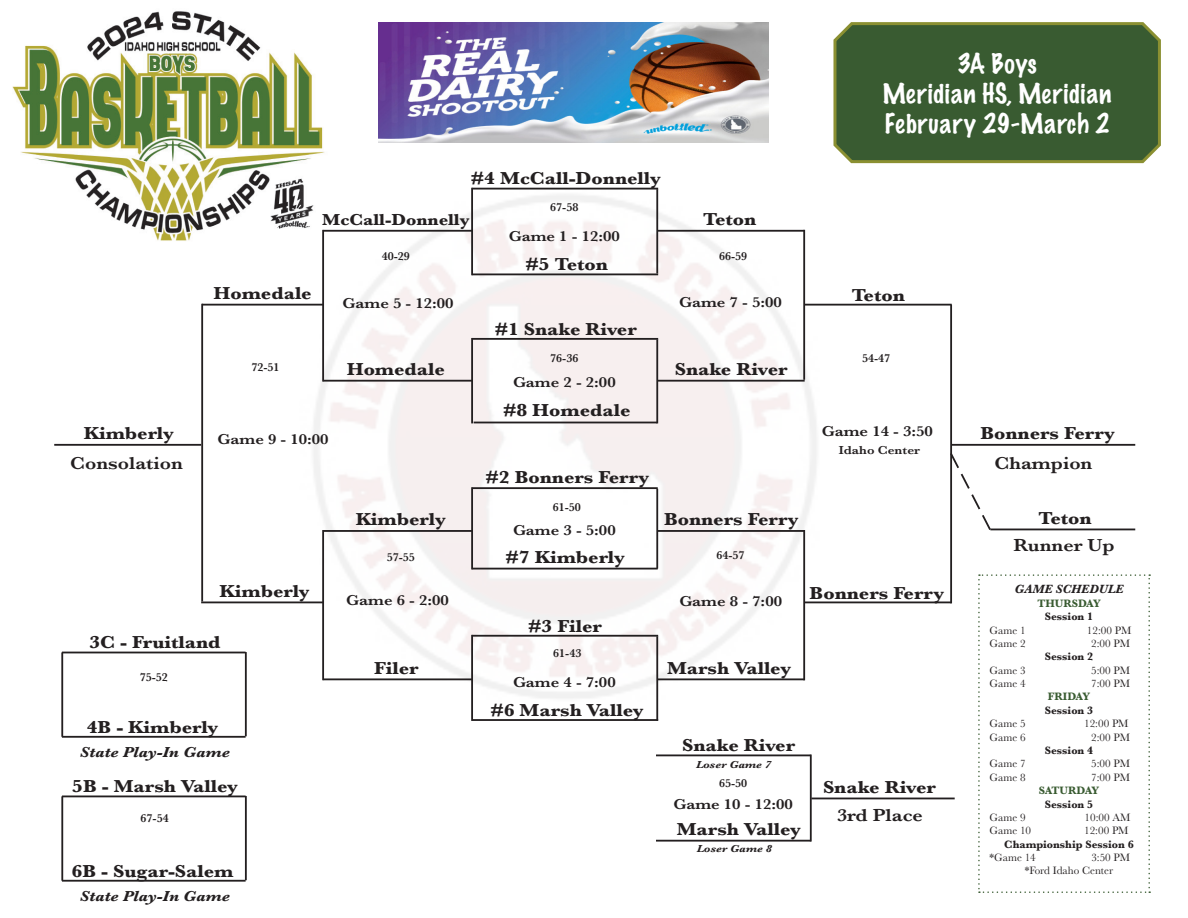
<style>
.page{position:relative;width:1188px;height:918px;background:#fff}
.page>*{position:absolute;margin:0;border:0;box-sizing:border-box;transform-origin:0 0}
.t1{font:100 25.05px "Marker Felt";letter-spacing:.035em;color:#fff}
.t2{font:700 18px "Baskerville";color:#231f20;scale:1.11 1}
.t3{font:600 18px "Baskerville";color:#231f20;scale:1.11 1}
.t4{font:700 16.5px "Baskerville";color:#231f20;scale:1.11 1}
.t5{font:600 15px "Baskerville";color:#231f20;scale:1.11 1}
.t6{font:italic 700 15px "Baskerville";color:#231f20;scale:1.11 1}
.t7{font:italic 700 12.45px "Baskerville";color:#231f20}
.t8{font:600 12px "Baskerville";color:#231f20}
.t9{font:600 12px "Baskerville";color:#231f20;scale:1.11 1}
.t10{font:11.1px "Baskerville";color:#231f20}
.t11{font:700 11.1px "Baskerville";color:#231f20}
.t12{font:700 11.1px "Baskerville";color:#395b31}
.t13{font:italic 700 10.5px "Baskerville";color:#231f20;scale:1.11 1}
</style>
<div class="page">
<img style="left:12px;top:11px;width:313px;height:230px">
<hr style="left:473px;top:188px;width:185px;height:2px;background:#231f20">
<hr style="left:473px;top:273px;width:185px;height:2px;background:#231f20">
<hr style="left:473px;top:338px;width:185px;height:2px;background:#231f20">
<hr style="left:473px;top:487px;width:185px;height:2px;background:#231f20">
<hr style="left:473px;top:568px;width:185px;height:2px;background:#231f20">
<hr style="left:473px;top:635px;width:185px;height:2px;background:#231f20">
<hr style="left:473px;top:719px;width:185px;height:2px;background:#231f20">
<hr style="left:471px;top:635px;width:2px;height:86px;background:#231f20">
<hr style="left:656px;top:636px;width:2px;height:85px;background:#231f20">
<hr style="left:471px;top:487px;width:2px;height:83px;background:#231f20">
<hr style="left:656px;top:489px;width:2px;height:80px;background:#231f20">
<hr style="left:471px;top:338px;width:2px;height:85px;background:#231f20">
<hr style="left:656px;top:339px;width:2px;height:84px;background:#231f20">
<hr style="left:471px;top:188px;width:2px;height:87px;background:#231f20">
<hr style="left:656px;top:189px;width:2px;height:84px;background:#231f20">
<hr style="left:324px;top:230px;width:149px;height:2px;background:#231f20">
<hr style="left:322px;top:230px;width:2px;height:152px;background:#231f20">
<hr style="left:324px;top:380px;width:149px;height:2px;background:#231f20">
<hr style="left:658px;top:230px;width:147px;height:2px;background:#231f20">
<hr style="left:803px;top:230px;width:2px;height:150px;background:#231f20">
<hr style="left:658px;top:380px;width:147px;height:2px;background:#231f20">
<hr style="left:322px;top:530px;width:2px;height:150px;background:#231f20">
<hr style="left:324px;top:678px;width:149px;height:2px;background:#231f20">
<hr style="left:658px;top:678px;width:147px;height:2px;background:#231f20">
<hr style="left:803px;top:530px;width:2px;height:150px;background:#231f20">
<hr style="left:658px;top:530px;width:147px;height:2px;background:#231f20">
<hr style="left:324px;top:530px;width:149px;height:2px;background:#231f20">
<hr style="left:805px;top:602px;width:147px;height:1px;background:#231f20">
<hr style="left:950px;top:305px;width:2px;height:298px;background:#231f20">
<hr style="left:990px;top:529px;width:145px;height:1px;background:#231f20">
<svg style="left:950px;top:451px;width:43px;height:81px"></svg>
<hr style="left:952px;top:444px;width:183px;height:2px;background:#231f20">
<hr style="left:201px;top:304px;width:2px;height:298px;background:#231f20">
<hr style="left:54px;top:444px;width:147px;height:2px;background:#231f20">
<hr style="left:201px;top:602px;width:123px;height:1px;background:#231f20">
<hr style="left:474px;top:422px;width:183px;height:1px;background:#231f20">
<hr style="left:202px;top:304px;width:121px;height:2px;background:#231f20">
<hr style="left:805px;top:304px;width:147px;height:2px;background:#231f20">
<hr style="left:656px;top:754px;width:155px;height:2px;background:#231f20">
<hr style="left:656px;top:840px;width:155px;height:2px;background:#231f20">
<hr style="left:810px;top:754px;width:2px;height:88px;background:#231f20">
<hr style="left:811px;top:798px;width:144px;height:1px;background:#231f20">
<hr style="left:62px;top:652px;width:184px;height:1px;background:#231f20">
<hr style="left:62px;top:736px;width:184px;height:2px;background:#231f20">
<hr style="left:61px;top:652px;width:2px;height:85px;background:#231f20">
<hr style="left:245px;top:652px;width:2px;height:84px;background:#231f20">
<img style="left:378px;top:22px;width:391px;height:120px">
<svg style="left:833px;top:22px;width:328px;height:142px;background:#426135"></svg>
<svg style="left:978px;top:574px;width:172px;height:319px"></svg>
<hr style="left:62px;top:796px;width:184px;height:1px;background:#231f20">
<hr style="left:62px;top:880px;width:184px;height:2px;background:#231f20">
<hr style="left:61px;top:796px;width:2px;height:85px;background:#231f20">
<hr style="left:245px;top:796px;width:2px;height:84px;background:#231f20">
<p class="t2" style="left:84px;top:420px;width:83px">Kimberly</p>
<p class="t3" style="left:70px;top:451px;width:103px">Consolation</p>
<p class="t2" style="left:471px;top:166px;width:172px">#4 McCall-Donnelly</p>
<p class="t8" style="left:550px;top:199px;width:30px">67-58</p>
<p class="t4" style="left:322px;top:208px;width:134px">McCall-Donnelly</p>
<p class="t2" style="left:703px;top:207px;width:49px">Teton</p>
<p class="t2" style="left:214px;top:281px;width:90px">Homedale</p>
<p class="t8" style="left:251px;top:359px;width:30px">72-51</p>
<p class="t5" style="left:218px;top:428px;width:102px">Game 9 - 10:00</p>
<p class="t8" style="left:382px;top:247px;width:30px">40-29</p>
<p class="t5" style="left:509px;top:226px;width:102px">Game 1 - 12:00</p>
<p class="t2" style="left:526px;top:251px;width:76px">#5 Teton</p>
<p class="t8" style="left:719px;top:247px;width:30px">66-59</p>
<p class="t5" style="left:343px;top:293px;width:102px">Game 5 - 12:00</p>
<p class="t5" style="left:679px;top:292px;width:94px">Game 7 - 5:00</p>
<p class="t2" style="left:495px;top:316px;width:130px">#1 Snake River</p>
<p class="t8" style="left:550px;top:350px;width:30px">76-36</p>
<p class="t2" style="left:347px;top:357px;width:90px">Homedale</p>
<p class="t2" style="left:675px;top:357px;width:103px">Snake River</p>
<p class="t5" style="left:513px;top:371px;width:94px">Game 2 - 2:00</p>
<p class="t2" style="left:503px;top:398px;width:116px">#8 Homedale</p>
<p class="t2" style="left:486px;top:465px;width:149px">#2 Bonners Ferry</p>
<p class="t8" style="left:553px;top:499px;width:30px">61-50</p>
<p class="t2" style="left:356px;top:507px;width:83px">Kimberly</p>
<p class="t2" style="left:664px;top:507px;width:123px">Bonners Ferry</p>
<p class="t5" style="left:513px;top:520px;width:94px">Game 3 - 5:00</p>
<p class="t8" style="left:387px;top:548px;width:30px">57-55</p>
<p class="t2" style="left:506px;top:545px;width:109px">#7 Kimberly</p>
<p class="t8" style="left:716px;top:546px;width:30px">64-57</p>
<p class="t1" style="left:957px;top:43px;width:81px">3A Boys</p>
<p class="t1" style="left:882px;top:73px;width:231px">Meridian HS, Meridian</p>
<p class="t1" style="left:885px;top:103px;width:226px">February 29-March 2</p>
<p class="t2" style="left:852px;top:282px;width:49px">Teton</p>
<p class="t8" style="left:862px;top:350px;width:30px">54-47</p>
<p class="t5" style="left:822px;top:421px;width:102px">Game 14 - 3:50</p>
<p class="t9" style="left:839px;top:442px;width:75px">Idaho Center</p>
<p class="t2" style="left:980px;top:420px;width:123px">Bonners Ferry</p>
<p class="t3" style="left:995px;top:451px;width:90px">Champion</p>
<p class="t2" style="left:1038px;top:505px;width:49px">Teton</p>
<p class="t3" style="left:1013px;top:533px;width:93px">Runner Up</p>
<p class="t2" style="left:220px;top:579px;width:83px">Kimberly</p>
<p class="t2" style="left:89px;top:630px;width:120px">3C - Fruitland</p>
<p class="t8" style="left:140px;top:669px;width:30px">75-52</p>
<p class="t2" style="left:87px;top:714px;width:120px">4B - Kimberly</p>
<p class="t6" style="left:80px;top:742px;width:137px">State Play-In Game</p>
<p class="t2" style="left:72px;top:774px;width:151px">5B - Marsh Valley</p>
<p class="t8" style="left:141px;top:810px;width:30px">67-54</p>
<p class="t2" style="left:72px;top:858px;width:147px">6B - Sugar-Salem</p>
<p class="t6" style="left:80px;top:886px;width:137px">State Play-In Game</p>
<p class="t5" style="left:346px;top:590px;width:94px">Game 6 - 2:00</p>
<p class="t5" style="left:679px;top:591px;width:94px">Game 8 - 7:00</p>
<p class="t2" style="left:528px;top:614px;width:68px">#3 Filer</p>
<p class="t8" style="left:553px;top:645px;width:30px">61-43</p>
<p class="t2" style="left:374px;top:656px;width:42px">Filer</p>
<p class="t2" style="left:667px;top:655px;width:113px">Marsh Valley</p>
<p class="t5" style="left:513px;top:671px;width:94px">Game 4 - 7:00</p>
<p class="t2" style="left:490px;top:698px;width:139px">#6 Marsh Valley</p>
<p class="t2" style="left:682px;top:733px;width:103px">Snake River</p>
<p class="t13" style="left:696px;top:758px;width:69px">Loser Game 7</p>
<p class="t2" style="left:810px;top:580px;width:123px">Bonners Ferry</p>
<p class="t8" style="left:719px;top:774px;width:30px">65-50</p>
<p class="t2" style="left:823px;top:775px;width:103px">Snake River</p>
<p class="t5" style="left:673px;top:794px;width:109px">Game 10 - 12:00</p>
<p class="t2" style="left:677px;top:817px;width:113px">Marsh Valley</p>
<p class="t13" style="left:697px;top:842px;width:69px">Loser Game 8</p>
<p class="t3" style="left:837px;top:803px;width:79px">3rd Place</p>
<p class="t7" style="left:1014px;top:581px;width:111px">GAME SCHEDULE</p>
<p class="t12" style="left:1037px;top:595px;width:65px">THURSDAY</p>
<p class="t11" style="left:1045px;top:609px;width:50px">Session 1</p>
<p class="t10" style="left:990px;top:623px;width:38px">Game 1</p>
<p class="t10" style="left:1087px;top:623px;width:46px">12:00 PM</p>
<p class="t10" style="left:990px;top:636px;width:38px">Game 2</p>
<p class="t10" style="left:1091px;top:636px;width:40px">2:00 PM</p>
<p class="t11" style="left:1045px;top:649px;width:50px">Session 2</p>
<p class="t10" style="left:990px;top:663px;width:38px">Game 3</p>
<p class="t10" style="left:1091px;top:663px;width:40px">5:00 PM</p>
<p class="t10" style="left:990px;top:676px;width:38px">Game 4</p>
<p class="t10" style="left:1091px;top:676px;width:40px">7:00 PM</p>
<p class="t12" style="left:1048px;top:689px;width:44px">FRIDAY</p>
<p class="t11" style="left:1045px;top:702px;width:50px">Session 3</p>
<p class="t10" style="left:990px;top:717px;width:38px">Game 5</p>
<p class="t10" style="left:1084px;top:717px;width:46px">12:00 PM</p>
<p class="t10" style="left:990px;top:730px;width:38px">Game 6</p>
<p class="t10" style="left:1091px;top:730px;width:40px">2:00 PM</p>
<p class="t11" style="left:1045px;top:743px;width:50px">Session 4</p>
<p class="t10" style="left:990px;top:757px;width:38px">Game 7</p>
<p class="t10" style="left:1091px;top:757px;width:40px">5:00 PM</p>
<p class="t10" style="left:990px;top:770px;width:38px">Game 8</p>
<p class="t10" style="left:1091px;top:770px;width:40px">7:00 PM</p>
<p class="t12" style="left:1039px;top:783px;width:62px">SATURDAY</p>
<p class="t11" style="left:1045px;top:796px;width:50px">Session 5</p>
<p class="t10" style="left:990px;top:810px;width:38px">Game 9</p>
<p class="t10" style="left:1085px;top:810px;width:47px">10:00 AM</p>
<p class="t10" style="left:990px;top:824px;width:43px">Game 10</p>
<p class="t10" style="left:1084px;top:824px;width:46px">12:00 PM</p>
<p class="t11" style="left:1004px;top:836px;width:131px">Championship Session 6</p>
<p class="t10" style="left:990px;top:850px;width:48px">*Game 14</p>
<p class="t10" style="left:1091px;top:850px;width:40px">3:50 PM</p>
<p class="t10" style="left:1025px;top:864px;width:90px">*Ford Idaho Center</p>
</div>
